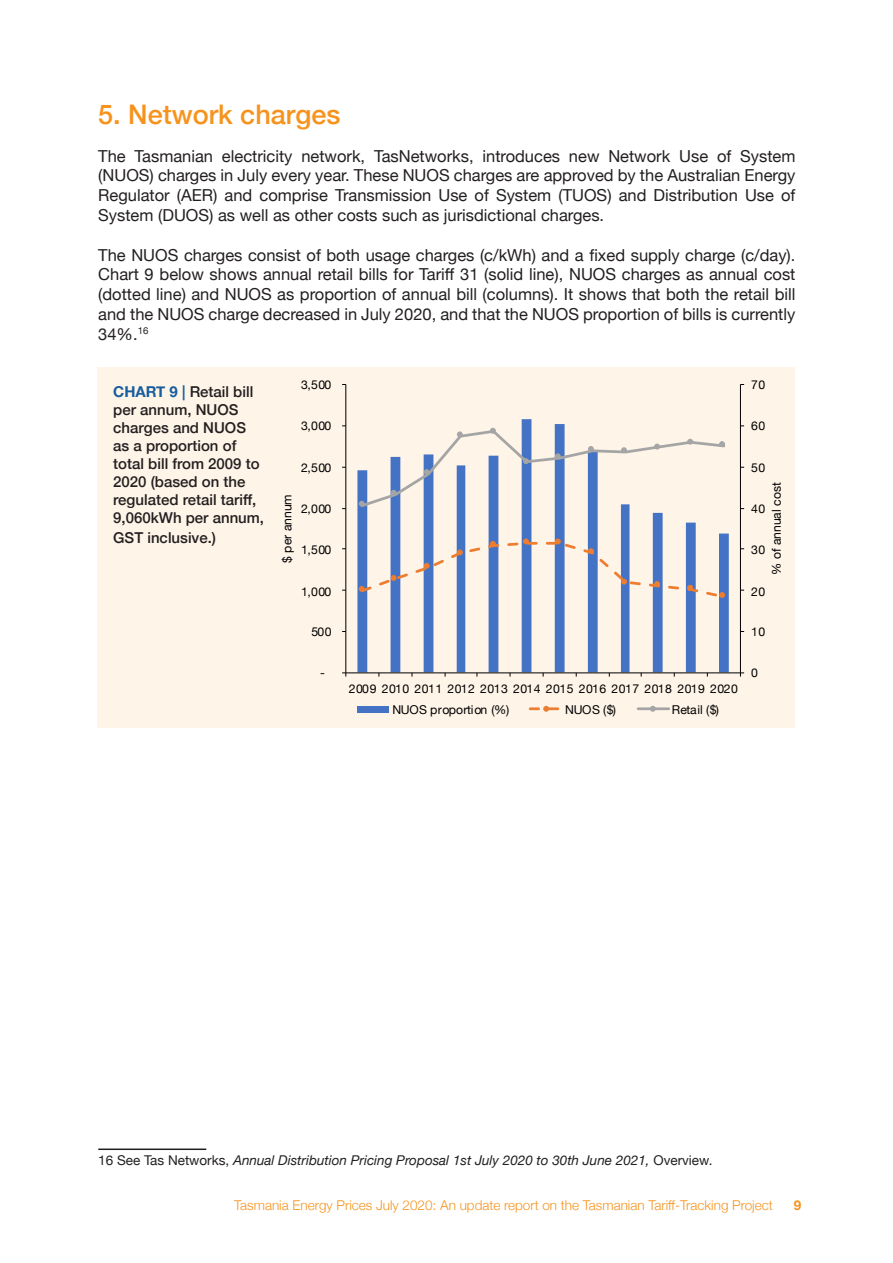
<style>
.page{position:relative;width:893px;height:1263px;background:#fff}
.page>*{position:absolute;margin:0;border:0;box-sizing:border-box;transform-origin:0 0}
.TOC_Main_Chapter{font:500 27px "Helvetica Neue";color:#f7931d}
.t1{font:16.5px/19.8px "Helvetica Neue";color:#231f20;text-align:justify}
.t2{font:500 15px/18px "Helvetica Neue";color:#231f20}
.Footnotes{font:italic 13.5px "Helvetica Neue";color:#231f20}
.t3{font:300 13.5px "Helvetica Neue";color:#f7931d}
.t4{font:700 13.5px "Helvetica Neue";color:#f7931d}
.t5{font:12.3px "Helvetica Neue";color:#000}
.t6{font:12.15px "Helvetica Neue";letter-spacing:.045em;color:#000}
.t7{font:12.15px "Helvetica Neue";letter-spacing:-.005em;color:#000}
.s1{font-weight:700;color:#175d9e}
.s2{font-style:normal}
</style>
<div class="page">
<div style="left:98px;top:368px;width:697px;height:360px;background:#fef4e8"></div>
<hr style="left:98px;top:1148px;width:108px;height:2px;background:#231f20">
<svg style="left:357px;top:419px;width:372px;height:253px"></svg>
<hr style="left:740px;top:384px;width:1px;height:289px;background:#000">
<hr style="left:345px;top:384px;width:1px;height:289px;background:#000">
<hr style="left:346px;top:672px;width:394px;height:1px;background:#000">
<svg style="left:359px;top:539px;width:366px;height:59px"></svg>
<svg style="left:359px;top:428px;width:368px;height:81px"></svg>
<div style="left:357px;top:706px;width:32px;height:6px;background:#4472c4"></div>
<svg style="left:529px;top:706px;width:30px;height:6px"></svg>
<hr style="left:638px;top:707px;width:31px;height:3px;background:#a5a5a5">
<svg style="left:650px;top:706px;width:6px;height:6px"></svg>
<p class="TOC_Main_Chapter" style="left:98px;top:93px;width:244px">5. Network charges</p>
<p class="t1" style="left:98px;top:147px;width:699px">The Tasmanian electricity network, TasNetworks, introduces new Network Use of System (NUOS) charges in July every year. These NUOS charges are approved by the Australian Energy Regulator (AER) and comprise Transmission Use of System (TUOS) and Distribution Use of System (DUOS) as well as other costs such as jurisdictional charges.</p>
<p class="t1" style="left:98px;top:246px;width:699px">The NUOS charges consist of both usage charges (c/kWh) and a fixed supply charge (c/day).<br>Chart 9 below shows annual retail bills for Tariff 31 (solid line), NUOS charges as annual cost (dotted line) and NUOS as proportion of annual bill (columns). It shows that both the retail bill and the NUOS charge decreased in July 2020, and that the NUOS proportion of bills is currently 34%.<sup>16</sup></p>
<p class="t2" style="left:113px;top:382px;width:152px"><span class="s1">CHART 9 |</span> Retail bill per annum, NUOS charges and NUOS as a proportion of total bill from 2009 to<br>2020 (based on the regulated retail tariff,<br>9,060kWh per annum,</p>
<p class="t2" style="left:113px;top:528px;width:104px">GST inclusive.)</p>
<p class="t6" style="left:301px;top:376px;width:32px">3,500</p>
<p class="t6" style="left:751px;top:376px;width:16px">70</p>
<p class="t6" style="left:301px;top:417px;width:32px">3,000</p>
<p class="t6" style="left:751px;top:417px;width:16px">60</p>
<p class="t6" style="left:301px;top:458px;width:32px">2,500</p>
<p class="t6" style="left:751px;top:458px;width:16px">50</p>
<p class="t5" style="left:278px;top:563px;width:70px;rotate:-90deg">$ per annum</p>
<p class="t6" style="left:301px;top:500px;width:32px">2,000</p>
<p class="t6" style="left:301px;top:541px;width:32px">1,500</p>
<p class="t5" style="left:768px;top:575px;width:94px;rotate:-90deg">% of annual cost</p>
<p class="t6" style="left:751px;top:500px;width:16px">40</p>
<p class="t6" style="left:751px;top:541px;width:16px">30</p>
<p class="t6" style="left:301px;top:582px;width:32px">1,000</p>
<p class="t6" style="left:751px;top:582px;width:16px">20</p>
<p class="t6" style="left:311px;top:623px;width:22px">500</p>
<p class="t6" style="left:751px;top:623px;width:16px">10</p>
<p class="t6" style="left:320px;top:664px;width:6px">-</p>
<p class="t6" style="left:751px;top:664px;width:8px">0</p>
<p class="t6" style="left:349px;top:680px;width:390px">2009 2010 2011 2012 2013 2014 2015 2016 2017 2018 2019 2020</p>
<p class="t7" style="left:392px;top:700px;width:119px">NUOS proportion (%)</p>
<p class="t6" style="left:565px;top:700px;width:52px">NUOS ($)</p>
<p class="t6" style="left:672px;top:700px;width:49px">Retail ($)</p>
<p class="Footnotes" style="left:98px;top:1151px;width:616px"><span class="s2">16 See Tas Networks,</span> Annual Distribution Pricing Proposal 1st July 2020 to 30th June 2021, <span class="s2">Overview.</span></p>
<p class="t3" style="left:234px;top:1194px;width:540px">Tasmania Energy Prices July 2020: An update report on the Tasmanian Tariff-Tracking Project</p>
<p class="t4" style="left:794px;top:1194px;width:9px">9</p>
</div>
